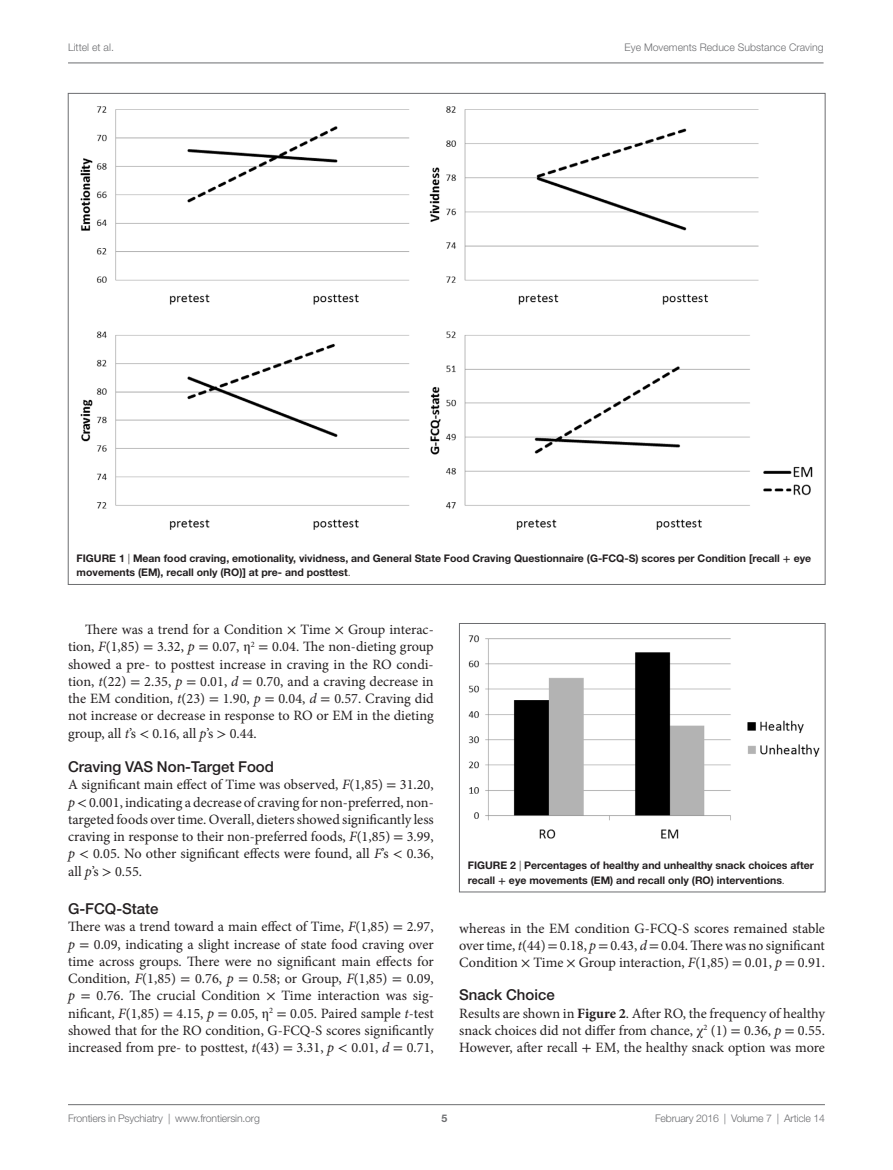
<style>
.page{position:relative;width:893px;height:1170px;background:#fff}
.page>*{position:absolute;margin:0;border:0;box-sizing:border-box;transform-origin:0 0}
.t1{font:500 15px "Helvetica Neue LT Std";color:#231f20}
.t2{font:14.25px/17.2px "Minion Pro";color:#231f20;text-align:justify}
.t3{font:700 10.5px/14.2px "Helvetica Neue LT Std";color:#231f20}
.t4{font:300 10.5px "Helvetica Neue LT Std";letter-spacing:-.015em;color:#6c6d70}
.t5{font:700 10.5px "Helvetica Neue LT Std";color:#6c6d70}
.s1{font-weight:300}
.s2{font-family:"STIX General"}
.s3{font-style:italic}
.s4{font-weight:700}
</style>
<div class="page">
<img style="left:468px;top:635px;width:352px;height:204px">
<div style="left:459px;top:623px;width:366px;height:269px;border:1px solid #6c6d70"></div>
<img style="left:80px;top:106px;width:733px;height:424px">
<hr style="left:68px;top:1104px;width:757px;height:1px;background:#6c6d70">
<hr style="left:68px;top:63px;width:756px;height:1px;background:#6c6d70">
<p class="t4" style="left:68px;top:41px;width:47px">Littel et al.</p>
<p class="t4" style="left:625px;top:41px;width:200px">Eye Movements Reduce Substance Craving</p>
<p class="t3" style="left:77px;top:550px;width:736px">FIG URE 1 <span class="s1">|</span> Mean food craving, emotionality, vividness, and General State Food Craving Questionnaire (G-FCQ-S) scores per Condition [recall <span class="s2">+</span> eye movements (EM), recall only (RO)] at pre- and posttest<span class="s1">.</span></p>
<p class="t2" style="left:68px;top:621px;width:367px;text-indent:17px">There was a trend for a Condition <span class="s2">×</span> Time <span class="s2">×</span> Group interac&shy;tion, <span class="s3">F</span>(1,85) <span class="s2">=</span> 3.32, <span class="s3">p</span> <span class="s2">=</span> 0.07, <span class="s2">η</span><sup>2</sup> <span class="s2">=</span> 0.04. The non-dieting group showed a pre- to posttest increase in craving in the RO condi&shy;tion, <span class="s3">t</span>(22) <span class="s2">=</span> 2.35, <span class="s3">p</span> <span class="s2">=</span> 0.01, <span class="s3">d</span> <span class="s2">=</span> 0.70, and a craving decrease in the EM condition, <span class="s3">t</span>(23) <span class="s2">=</span> 1.90, <span class="s3">p</span> <span class="s2">=</span> 0.04, <span class="s3">d</span> <span class="s2">=</span> 0.57. Craving did not increase or decrease in response to RO or EM in the dieting group, all <span class="s3">t</span>’s <span class="s2">&lt;</span> 0.16, all <span class="s3">p</span>’s <span class="s2">&gt;</span> 0.44.</p>
<p class="t1" style="left:68px;top:757px;width:207px">Craving VAS Non-Target Food</p>
<p class="t2" style="left:68px;top:776px;width:367px">A significant main effect of Time was observed, <span class="s3">F</span>(1,85) <span class="s2">=</span> 31.20, <span class="s3">p</span><span class="s2">&lt;</span> 0.001, indicating a decrease of craving for non-preferred, non&shy;targeted foods over time. Overall, dieters showed significantly less craving in response to their non-preferred foods, <span class="s3">F</span>(1,85) <span class="s2">=</span> 3.99, <span class="s3">p</span> <span class="s2">&lt;</span> 0.05. No other significant effects were found, all <span class="s3">F</span>’s <span class="s2">&lt;</span> 0.36, all <span class="s3">p</span>’s <span class="s2">&gt;</span> 0.55.</p>
<p class="t1" style="left:68px;top:899px;width:92px">G-FCQ-State</p>
<p class="t2" style="left:68px;top:918px;width:367px">There was a trend toward a main effect of Time, <span class="s3">F</span>(1,85) <span class="s2">=</span> 2.97, <span class="s3">p</span> <span class="s2">=</span> 0.09, indicating a slight increase of state food craving over time across groups. There were no significant main effects for Condition, <span class="s3">F</span>(1,85) <span class="s2">=</span> 0.76, <span class="s3">p</span> <span class="s2">=</span> 0.58; or Group, <span class="s3">F</span>(1,85) <span class="s2">=</span> 0.09, <span class="s3">p</span> <span class="s2">=</span> 0.76. The crucial Condition <span class="s2">×</span> Time interaction was sig&shy;nificant, <span class="s3">F</span>(1,85) <span class="s2">=</span> 4.15, <span class="s3">p</span> <span class="s2">=</span> 0.05, <span class="s2">η</span><sup>2</sup> <span class="s2">=</span> 0.05. Paired sample <span class="s3">t</span>-test showed that for the RO condition, G-FCQ-S scores significantly increased from pre- to posttest, <span class="s3">t</span>(43) <span class="s2">=</span> 3.31, <span class="s3">p</span> <span class="s2">&lt;</span> 0.01, <span class="s3">d</span> <span class="s2">=</span> 0.71,</p>
<p class="t2" style="left:459px;top:919px;width:367px">whereas in the EM condition G-FCQ-S scores remained stable over time, <span class="s3">t</span>(44) <span class="s2">=</span> 0.18, <span class="s3">p</span> <span class="s2">=</span> 0.43, <span class="s3">d</span> <span class="s2">=</span> 0.04. There was no significant Condition <span class="s2">×</span> Time <span class="s2">×</span> Group interaction, <span class="s3">F</span>(1,85) <span class="s2">=</span> 0.01, <span class="s3">p</span> <span class="s2">=</span> 0.91.</p>
<p class="t3" style="left:468px;top:858px;width:347px">FIG URE 2 <span class="s1">|</span> Percentages of healthy and unhealthy snack choices after recall <span class="s2">+</span> eye movements (EM) and recall only (RO) interventions<span class="s1">.</span></p>
<p class="t1" style="left:459px;top:986px;width:97px">Snack Choice</p>
<p class="t2" style="left:459px;top:1004px;width:367px">Results are shown in <span class="s4">Figure 2</span>. After RO, the frequency of healthy snack choices did not differ from chance, <span class="s2">χ</span><sup>2</sup> (1) <span class="s2">=</span> 0.36, <span class="s3">p</span> <span class="s2">=</span> 0.55.<br>However, after recall <span class="s2">+</span> EM, the healthy snack option was more</p>
<p class="t4" style="left:68px;top:1111px;width:193px">Frontiers in Psychiatry | www.frontiersin.org</p>
<p class="t5" style="left:441px;top:1111px;width:7px">5</p>
<p class="t4" style="left:655px;top:1111px;width:171px">February 2016 | Volume 7 | Article 14</p>
</div>
